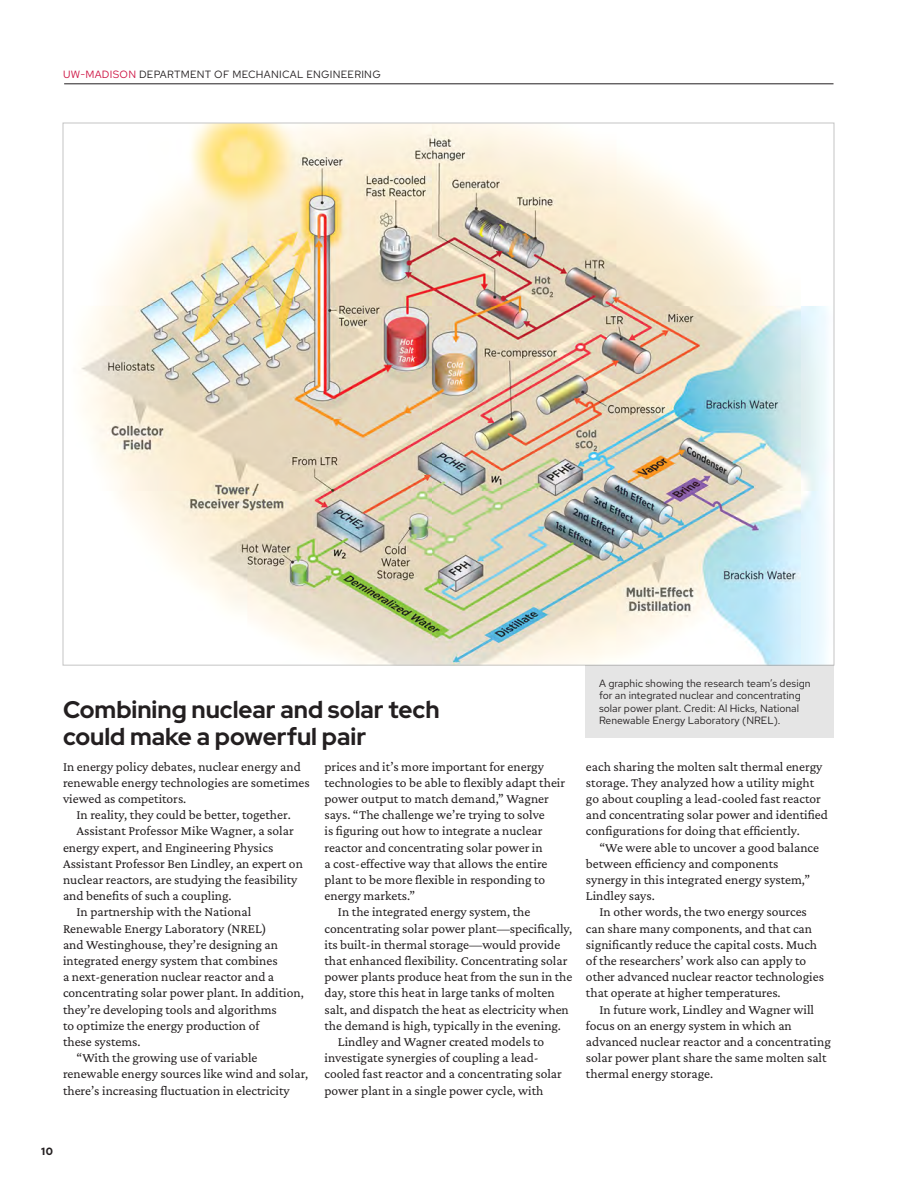
<style>
.page{position:relative;width:918px;height:1188px;background:#fff}
.page>*{position:absolute;margin:0;border:0;box-sizing:border-box;transform-origin:0 0}
.heading_16{font:700 24px "Red Hat Display";color:#231f20}
.body_text{font:13.5px/16.2px "Crimson Pro";color:#231f20}
.top_mast_info{font:10.5px/12.6px "Red Hat Text";color:#231f20}
.top_mast_info-2{font:10.5px "Red Hat Text";letter-spacing:.025em;color:#231f20}
.t1{font:700 10.5px "Red Hat Text";color:#231f20}
.s1{color:#cd1141}
</style>
<div class="page">
<hr style="left:64px;top:84px;width:770px;height:1px;background:#231f20">
<div style="left:585px;top:665px;width:249px;height:73px;background:#e5e5e5"></div>
<img style="left:81px;top:125px;width:746px;height:539px">
<p class="top_mast_info-2" style="left:63px;top:67px;width:319px"><span class="s1">UW-MADISON</span> DEPARTMENT OF MECHANICAL ENGINEERING</p>
<p class="heading_16" style="left:63px;top:694px;width:378px">Combining nuclear and solar tech</p>
<p class="heading_16" style="left:63px;top:721px;width:305px">could make a powerful pair</p>
<p class="body_text" style="left:63px;top:758px;width:248px">In energy policy debates, nuclear energy and renewable energy technologies are sometimes viewed as competitors.</p>
<p class="body_text" style="left:76px;top:807px;width:216px">In reality, they could be better, together.</p>
<p class="body_text" style="left:63px;top:823px;width:241px;text-indent:14px">Assistant Professor Mike Wagner, a solar energy expert, and Engineering Physics Assistant Professor Ben Lindley, an expert on nuclear reactors, are studying the feasibility and benefits of such a coupling.</p>
<p class="body_text" style="left:63px;top:904px;width:242px;text-indent:14px">In partnership with the National Renewable Energy Laboratory (NREL)<br>and Westinghouse, they’re designing an integrated energy system that combines<br>a next-generation nuclear reactor and a concentrating solar power plant. In addition, they’re developing tools and algorithms<br>to optimize the energy production of<br>these systems.</p>
<p class="body_text" style="left:63px;top:1050px;width:247px;text-indent:14px">“With the growing use of variable renewable energy sources like wind and solar, there’s increasing fluctuation in electricity</p>
<p class="body_text" style="left:324px;top:758px;width:242px">prices and it’s more important for energy technologies to be able to flexibly adapt their power output to match demand,” Wagner says. “The challenge we’re trying to solve<br>is figuring out how to integrate a nuclear reactor and concentrating solar power in<br>a cost-effective way that allows the entire plant to be more flexible in responding to energy markets.”</p>
<p class="body_text" style="left:324px;top:904px;width:249px;text-indent:14px">In the integrated energy system, the concentrating solar power plant—specifically, its built-in thermal storage—would provide that enhanced flexibility. Concentrating solar power plants produce heat from the sun in the day, store this heat in large tanks of molten salt, and dispatch the heat as electricity when the demand is high, typically in the evening.</p>
<p class="body_text" style="left:324px;top:1033px;width:239px;text-indent:14px">Lindley and Wagner created models to investigate synergies of coupling a lead&shy;cooled fast reactor and a concentrating solar power plant in a single power cycle, with</p>
<p class="top_mast_info" style="left:599px;top:676px;width:213px">A graphic showing the research team’s design for an integrated nuclear and concentrating solar power plant. Credit: Al Hicks, National</p>
<p class="top_mast_info" style="left:599px;top:714px;width:183px">Renewable Energy Laboratory (NREL).</p>
<p class="body_text" style="left:586px;top:758px;width:244px">each sharing the molten salt thermal energy storage. They analyzed how a utility might go about coupling a lead-cooled fast reactor and concentrating solar power and identified configurations for doing that efficiently.</p>
<p class="body_text" style="left:586px;top:839px;width:235px;text-indent:14px">“We were able to uncover a good balance between efficiency and components synergy in this integrated energy system,”<br>Lindley says.</p>
<p class="body_text" style="left:586px;top:904px;width:239px;text-indent:14px">In other words, the two energy sources can share many components, and that can significantly reduce the capital costs. Much of the researchers’ work also can apply to other advanced nuclear reactor technologies that operate at higher temperatures.</p>
<p class="body_text" style="left:586px;top:1001px;width:246px;text-indent:14px">In future work, Lindley and Wagner will focus on an energy system in which an advanced nuclear reactor and a concentrating solar power plant share the same molten salt thermal energy storage.</p>
<p class="t1" style="left:41px;top:1145px;width:13px">10</p>
</div>
